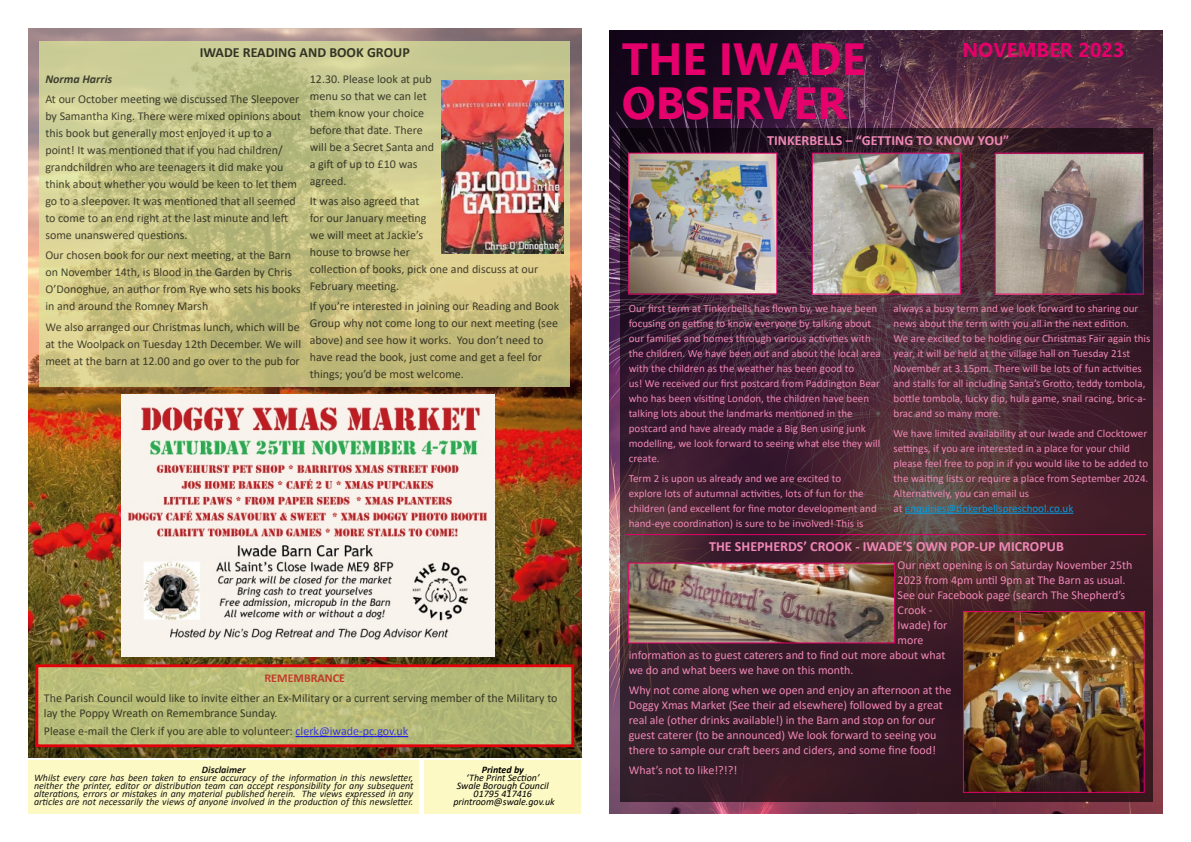
<style>
.page{position:relative;width:1191px;height:842px;background:#fff}
.page>*{position:absolute;margin:0;border:0;box-sizing:border-box;transform-origin:0 0}
.t1{font:700 45px/44px "Leelawadee UI";color:#e5006c}
.t2{font:700 20px "Leelawadee UI";color:#e5006c}
.t3{font:700 14px "Calibri";color:#f087b6}
.t4{font:700 14px "Calibri";color:rgb(0 0 0/.75)}
.t5{font:12px/17px "Calibri";color:rgb(0 0 0/.7)}
.t6{font:12px/15px "Calibri";color:#f087b6}
.t7{font:italic 700 12px "Calibri";color:rgb(0 0 0/.7)}
.t8{font:700 12px "Calibri";letter-spacing:.005em;color:rgb(192 2 3/.7)}
.t9{font:11px/15px "Calibri";color:#f087b6}
.t10{font:italic 10px/8px "Calibri";letter-spacing:-.005em;color:#181715;text-align:justify}
.t11{font:italic 10px/8px "Calibri";letter-spacing:-.005em;color:#000;text-align:center}
.t12{font:italic 700 10px "Calibri";color:#181715}
.t13{font:italic 700 10px "Calibri";color:#000}
.s1{color:rgb(0 0 255/.7)}
.s2{color:#009ee3}
</style>
<div class="page">
<img style="left:28px;top:28px;width:553px;height:729px">
<div style="left:40px;top:68px;width:530px;height:319px;background:#dae49a;opacity:.75"></div>
<img style="left:609px;top:30px;width:553px;height:784px">
<div style="left:28px;top:760px;width:391px;height:54px;background:#fcf9c4"></div>
<div style="left:424px;top:760px;width:157px;height:54px;background:#fcf9c4"></div>
<div style="left:37px;top:666px;width:536px;height:80px;background:#dae49a;opacity:.75"></div>
<svg style="left:295px;top:736px;width:113px;height:1px"></svg>
<div style="left:35px;top:664px;width:539px;height:83px;border:3px solid #e3000b"></div>
<div style="left:620px;top:129px;width:532px;height:673px;background:#000;opacity:.6"></div>
<svg style="left:905px;top:513px;width:168px;height:1px"></svg>
<img style="left:122px;top:394px;width:372px;height:263px">
<div style="left:40px;top:41px;width:530px;height:27px;background:#cbcd96"></div>
<img style="left:442px;top:81px;width:121px;height:172px">
<img style="left:630px;top:155px;width:145px;height:138px">
<div style="left:628px;top:153px;width:149px;height:142px;border:1px solid #e5006c"></div>
<img style="left:814px;top:155px;width:145px;height:138px">
<div style="left:812px;top:153px;width:149px;height:142px;border:1px solid #e5006c"></div>
<img style="left:996px;top:155px;width:145px;height:138px">
<div style="left:994px;top:153px;width:149px;height:142px;border:1px solid #e5006c"></div>
<img style="left:630px;top:565px;width:263px;height:76px">
<div style="left:628px;top:563px;width:267px;height:80px;border:1px solid #e5006c"></div>
<img style="left:965px;top:613px;width:177px;height:178px">
<div style="left:963px;top:611px;width:181px;height:182px;border:1px solid #e5006c"></div>
<hr style="left:626px;top:534px;width:520px;height:1px;background:#e5006c">
<p class="t4" style="left:200px;top:47px;width:211px">IWADE READING AND BOOK GROUP</p>
<p class="t7" style="left:45px;top:74px;width:68px">Norma Harris</p>
<p class="t5" style="left:45px;top:91px;width:257px">At our October meeting we discussed The Sleepover by Samantha King. There were mixed opinions about this book but generally most enjoyed it up to a point! It was mentioned that if you had children/ grandchildren who are teenagers it did make you think about whether you would be keen to let them go to a sleepover. It was mentioned that all seemed to come to an end right at the last minute and left some unanswered questions.</p>
<p class="t5" style="left:45px;top:247px;width:257px">Our chosen book for our next meeting, at the Barn on November 14th, is Blood in the Garden by Chris O’Donoghue, an author from Rye who sets his books in and around the Romney Marsh</p>
<p class="t5" style="left:45px;top:319px;width:257px;text-align:justify">We also arranged our Christmas lunch, which will be at the Woolpack on Tuesday 12th December. We will meet at the barn at 12.00 and go over to the pub for</p>
<p class="t5" style="left:310px;top:71px;width:126px">12.30. Please look at pub menu so that we can let them know your choice before that date. There will be a Secret Santa and a gift of up to £10 was agreed.</p>
<p class="t5" style="left:310px;top:193px;width:230px">It was also agreed that<br>for our January meeting<br>we will meet at Jackie’s<br>house to browse her<br>collection of books, pick one and discuss at our<br>February meeting.</p>
<p class="t5" style="left:310px;top:298px;width:251px">If you’re interested in joining our Reading and Book Group why not come long to our next meeting (see above) and see how it works. You don’t need to have read the book, just come and get a feel for things; you’d be most welcome.</p>
<p class="t8" style="left:264px;top:673px;width:82px">REMEMBRANCE</p>
<p class="t5" style="left:44px;top:691px;width:515px;line-height:15px">The Parish Council would like to invite either an Ex‐Military or a current serving member of the Military to lay the Poppy Wreath on Remembrance Sunday.</p>
<p class="t5" style="left:44px;top:723px;width:366px">Please e‐mail the Clerk if you are able to volunteer: <span class="s1">clerk@iwade‐pc.gov.uk</span></p>
<p class="t12" style="left:202px;top:765px;width:45px">Disclaimer</p>
<p class="t10" style="left:34px;top:774px;width:381px">Whilst every care has been taken to ensure accuracy of the information in this newsletter, neither the printer, editor or distribution team can accept responsibility for any subsequent alterations, errors or mistakes in any material published herein. The views expressed in any articles are not necessarily the views of anyone involved in the production of this newsletter.</p>
<p class="t13" style="left:482px;top:765px;width:44px">Printed by</p>
<p class="t11" style="left:453px;top:774px;width:103px">‘The Print Section’<br>Swale Borough Council<br>01795 417416 printroom@swale.gov.uk</p>
<h1 class="t1" style="left:621px;top:34px;width:245px">THE IWADE<br>OBSERVER</h1>
<h2 class="t2" style="left:962px;top:35px;width:163px">NOVEMBER 2023</h2>
<p class="t3" style="left:767px;top:134px;width:243px">TINKERBELLS – “GETTING TO KNOW YOU”</p>
<p class="t9" style="left:628px;top:301px;width:253px">Our first term at Tinkerbells has flown by, we have been focusing on getting to know everyone by talking about our families and homes through various activities with the children. We have been out and about the local area with the children as the weather has been good to<br>us! We received our first postcard from Paddington Bear who has been visiting London, the children have been talking lots about the landmarks mentioned in the postcard and have already made a Big Ben using junk modelling, we look forward to seeing what else they will create.</p>
<p class="t9" style="left:628px;top:471px;width:249px">Term 2 is upon us already and we are excited to explore lots of autumnal activities, lots of fun for the children (and excellent for fine motor development and hand‐eye coordination) is sure to be involved! This is</p>
<p class="t9" style="left:893px;top:301px;width:258px">always a busy term and we look forward to sharing our news about the term with you all in the next edition.<br>We are excited to be holding our Christmas Fair again this year, it will be held at the village hall on Tuesday 21st November at 3.15pm. There will be lots of fun activities and stalls for all including Santa’s Grotto, teddy tombola, bottle tombola, lucky dip, hula game, snail racing, bric‐a‐ brac and so many more.</p>
<p class="t9" style="left:893px;top:426px;width:256px">We have limited availability at our Iwade and Clocktower settings, if you are interested in a place for your child please feel free to pop in if you would like to be added to the waiting lists or require a place from September 2024.<br>Alternatively, you can email us<br>at <span class="s2">enquiries@tinkerbellspreschool.co.uk</span></p>
<p class="t3" style="left:709px;top:540px;width:356px">THE SHEPHERDS’ CROOK ‐ IWADE’S OWN POP‐UP MICROPUB</p>
<p class="t6" style="left:897px;top:559px;width:236px">Our next opening is on Saturday November 25th</p>
<p class="t6" style="left:897px;top:574px;width:229px">2023 from 4pm until 9pm at The Barn as usual.</p>
<p class="t6" style="left:897px;top:589px;width:229px">See our Facebook page (search The Shepherd’s</p>
<p class="t6" style="left:897px;top:604px;width:36px">Crook ‐</p>
<p class="t6" style="left:897px;top:619px;width:51px">Iwade) for</p>
<p class="t6" style="left:897px;top:634px;width:27px">more</p>
<p class="t6" style="left:628px;top:649px;width:318px">information as to guest caterers and to find out more about what</p>
<p class="t6" style="left:628px;top:664px;width:226px">we do and what beers we have on this month.</p>
<p class="t6" style="left:628px;top:684px;width:324px">Why not come along when we open and enjoy an afternoon at the Doggy Xmas Market (See their ad elsewhere) followed by a great real ale (other drinks available!) in the Barn and stop on for our guest caterer (to be announced) We look forward to seeing you there to sample our craft beers and ciders, and some fine food!</p>
<p class="t6" style="left:628px;top:764px;width:110px">What’s not to like!?!?!</p>
</div>
